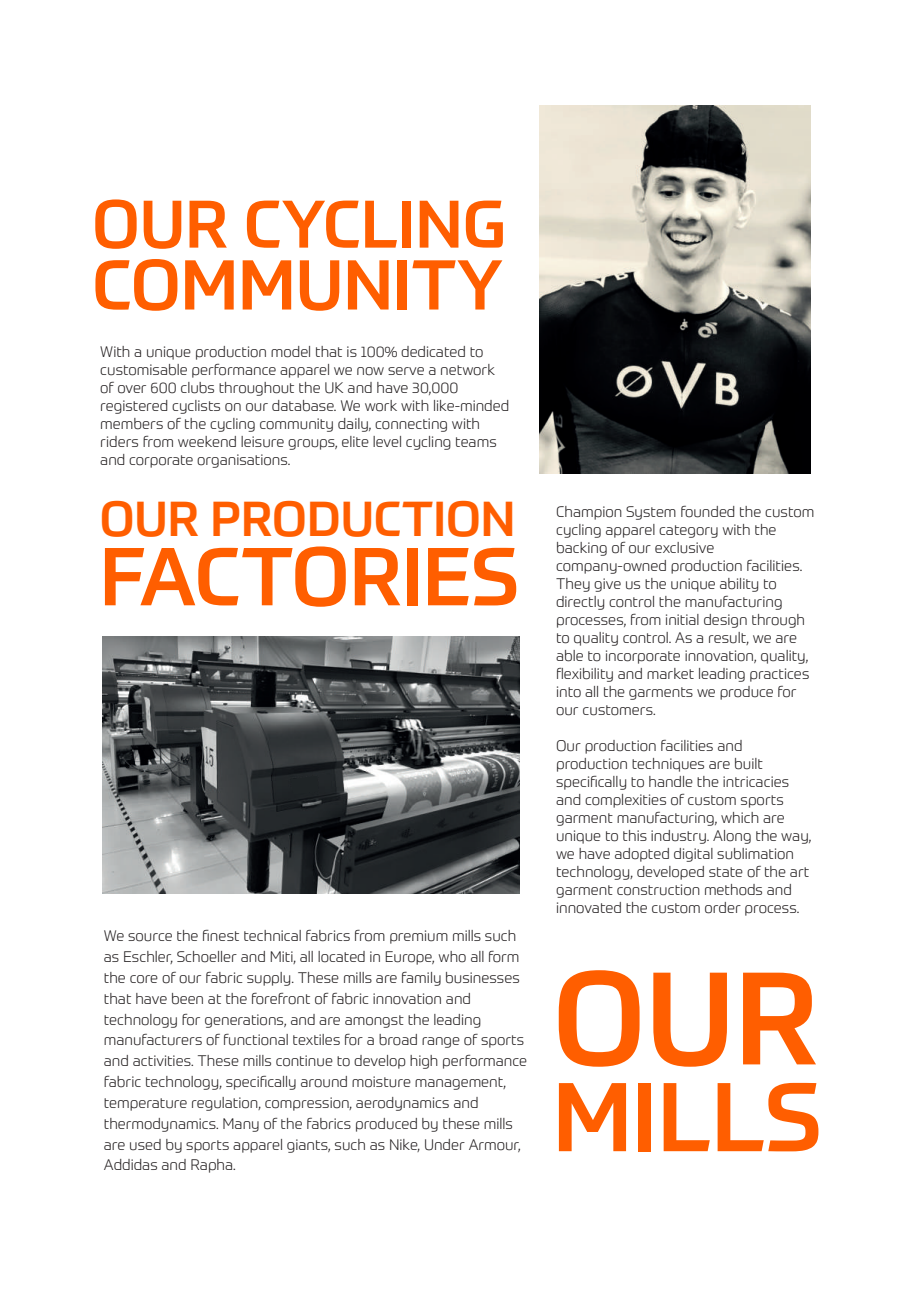
<style>
.page{position:relative;width:919px;height:1289px;background:#fff}
.page>*{position:absolute;margin:0;border:0;box-sizing:border-box;transform-origin:0 0}
.t1{font:500 128.85px "Prometo";color:#ff5e00}
.t2{font:500 95.55px "Prometo";color:#ff5e00}
.t3{font:500 80.4px "Prometo";color:#ff5e00}
.t4{font:500 69px "Prometo";color:#ff5e00}
.t5{font:500 65.85px "Prometo";color:#ff5e00}
.t6{font:500 48.15px "Prometo";color:#ff5e00}
.t7{font:300 15px/18px "Prometo";color:#231f20}
</style>
<div class="page">
<img style="left:539px;top:105px;width:271px;height:368px">
<img style="left:102px;top:637px;width:417px;height:256px">
<svg style="left:290px;top:775px;width:28px;height:19px"></svg>
<h3 class="t5" style="left:92px;top:183px;width:415px">OUR CYCLING</h3>
<h3 class="t4" style="left:92px;top:242px;width:412px">COMMUNITY</h3>
<p class="t7" style="left:100px;top:342px;width:410px">With a unique production model that is 100% dedicated to customisable performance apparel we now serve a network of over 600 clubs throughout the UK and have 30,000 registered cyclists on our database. We work with like-minded members of the cycling community daily, connecting with riders from weekend leisure groups, elite level cycling teams and corporate organisations.</p>
<h3 class="t6" style="left:100px;top:489px;width:417px">OUR PRODUCTION</h3>
<h3 class="t3" style="left:100px;top:527px;width:420px">FACTORIES</h3>
<p class="t7" style="left:104px;top:925px;width:425px;line-height:20.9px">We source the finest technical fabrics from premium mills such as Eschler, Schoeller and Miti, all located in Europe, who all form the core of our fabric supply. These mills are family businesses that have been at the forefront of fabric innovation and technology for generations, and are amongst the leading manufacturers of functional textiles for a broad range of sports and activities. These mills continue to develop high performance fabric technology, specifically around moisture management, temperature regulation, compression, aerodynamics and thermodynamics. Many of the fabrics produced by these mills are used by sports apparel giants, such as Nike, Under Armour, Addidas and Rapha.</p>
<p class="t7" style="left:556px;top:502px;width:260px">Champion System founded the custom cycling apparel category with the backing of our exclusive company-owned production facilities.<br>They give us the unique ability to directly control the manufacturing processes, from initial design through to quality control. As a result, we are able to incorporate innovation, quality, flexibility and market leading practices into all the garments we produce for our customers.</p>
<p class="t7" style="left:556px;top:736px;width:257px">Our production facilities and production techniques are built specifically to handle the intricacies and complexities of custom sports garment manufacturing, which are unique to this industry. Along the way, we have adopted digital sublimation technology, developed state of the art garment construction methods and innovated the custom order process.</p>
<h1 class="t1" style="left:552px;top:938px;width:267px">OUR</h1>
<h2 class="t2" style="left:552px;top:1058px;width:270px">MILLS</h2>
</div>
